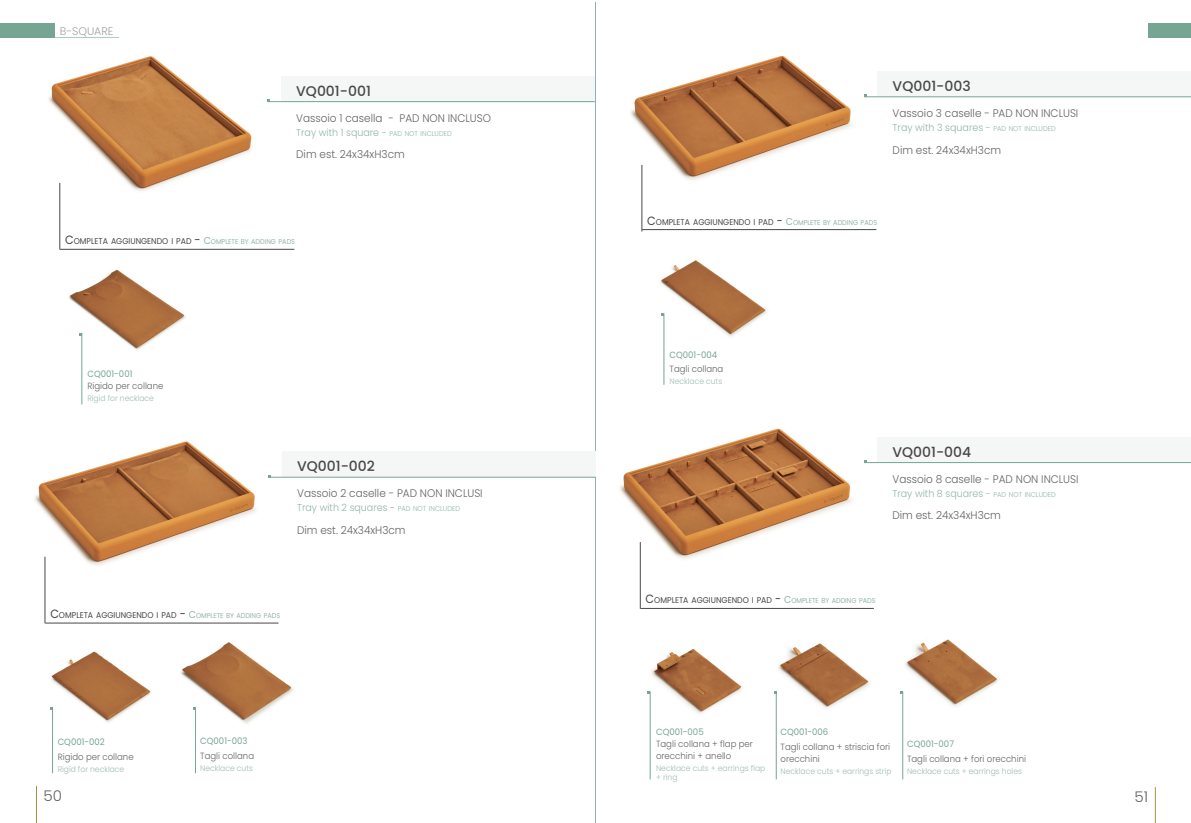
<style>
.page{position:relative;width:1191px;height:823px;background:#fff}
.page>*{position:absolute;margin:0;border:0;box-sizing:border-box;transform-origin:0 0}
.t1{font:300 14.7px "Poppins";color:#636363}
.tab_descrizioni{font:500 14px "Poppins";color:#484848}
.tab_descrizioni-2{font:300 11px "Poppins";color:#636363;scale:.95 1}
.tab_descrizioni-3{font:300 11px "Poppins";color:#636363}
.tab_descrizioni-4{font:300 10px "Poppins";color:#91b5a5;scale:.95 1}
.tab_descrizioni-5{font:300 9px/12px "Poppins";color:#636363;scale:.95 1}
.tab_descrizioni-6{font:9px "Poppins";color:#76a593;scale:.95 1}
.tab_descrizioni-7{font:8.4px "Poppins";color:#484848;scale:.93 1}
.tab_descrizioni-8{font:300 8px/9px "Poppins";color:#9ebdaf;scale:.95 1}
.s1{font-size:7px}
.s2{font-size:12px}
.s3{font-size:10px;color:#91b5a5}
.s4{font-size:7px;color:#91b5a5}
</style>
<div class="page">
<div style="left:0;top:23px;width:54px;height:15px;background:#77a594"></div>
<div style="left:1148px;top:23px;width:43px;height:15px;background:#77a594"></div>
<hr style="left:54px;top:37px;width:65px;height:1px;background:#76a593">
<hr style="left:595px;top:2px;width:1px;height:820px;background:#96acc1">
<hr style="left:36px;top:785px;width:1px;height:37px;background:#a98e47">
<hr style="left:1155px;top:786px;width:1px;height:36px;background:#a98e47">
<img style="left:49px;top:56px;width:203px;height:147px">
<div style="left:281px;top:76px;width:314px;height:25px;background:#f4f7f5"></div>
<hr style="left:268px;top:101px;width:327px;height:1px;background:#76a593">
<img style="left:69px;top:269px;width:116px;height:87px">
<hr style="left:60px;top:249px;width:234px;height:1px;background:#484848">
<hr style="left:60px;top:183px;width:1px;height:66px;background:#484848">
<hr style="left:82px;top:333px;width:1px;height:71px;background:#76a593">
<img style="left:50px;top:651px;width:101px;height:71px">
<img style="left:181px;top:642px;width:113px;height:82px">
<hr style="left:195px;top:706px;width:1px;height:66px;background:#76a593">
<img style="left:35px;top:441px;width:253px;height:149px">
<div style="left:282px;top:451px;width:313px;height:25px;background:#f4f7f5"></div>
<hr style="left:45px;top:622px;width:233px;height:1px;background:#484848">
<hr style="left:45px;top:556px;width:1px;height:67px;background:#484848">
<hr style="left:269px;top:476px;width:326px;height:1px;background:#76a593">
<hr style="left:52px;top:706px;width:1px;height:66px;background:#76a593">
<img style="left:631px;top:55px;width:221px;height:137px">
<img style="left:660px;top:260px;width:107px;height:89px">
<div style="left:878px;top:71px;width:313px;height:25px;background:#f4f7f5"></div>
<hr style="left:642px;top:229px;width:234px;height:1px;background:#484848">
<hr style="left:641px;top:165px;width:1px;height:66px;background:#484848">
<hr style="left:864px;top:97px;width:327px;height:1px;background:#76a593">
<hr style="left:663px;top:313px;width:1px;height:71px;background:#76a593">
<img style="left:620px;top:428px;width:232px;height:144px">
<div style="left:877px;top:436px;width:314px;height:26px;background:#f4f7f5"></div>
<hr style="left:640px;top:607px;width:234px;height:1px;background:#484848">
<hr style="left:640px;top:541px;width:1px;height:67px;background:#484848">
<hr style="left:864px;top:462px;width:327px;height:1px;background:#76a593">
<img style="left:651px;top:648px;width:92px;height:66px">
<img style="left:774px;top:643px;width:96px;height:77px">
<img style="left:900px;top:639px;width:99px;height:76px">
<hr style="left:650px;top:691px;width:1px;height:88px;background:#76a593">
<hr style="left:776px;top:691px;width:1px;height:88px;background:#76a593">
<hr style="left:902px;top:691px;width:1px;height:88px;background:#76a593">
<p class="tab_descrizioni-3" style="left:60px;top:25px;width:55px">B-SQUARE</p>
<p class="tab_descrizioni" style="left:296px;top:83px;width:76px">VQ001-001</p>
<p class="tab_descrizioni-2" style="left:296px;top:112px;width:206px">Vassoio 1 casella - PAD NON INCLUSO</p>
<p class="tab_descrizioni-4" style="left:296px;top:126px;width:165px">Tray with 1 square - <span class="s1">PAD NOT INCLUDED</span></p>
<p class="tab_descrizioni-2" style="left:296px;top:148px;width:116px">Dim est. 24x34xH3cm</p>
<p class="tab_descrizioni-7" style="left:65px;top:236px;width:248px"><span class="s2">C</span>OMPLETA AGGIUNGENDO I PAD <span class="s2">-</span> <span class="s3">C</span><span class="s4">OMPLETE BY ADDING PADS</span></p>
<p class="tab_descrizioni-6" style="left:87px;top:368px;width:49px">CQ001-001</p>
<p class="tab_descrizioni-5" style="left:87px;top:380px;width:81px">Rigido per collane</p>
<p class="tab_descrizioni-8" style="left:87px;top:394px;width:72px">Rigid for necklace</p>
<p class="tab_descrizioni" style="left:297px;top:458px;width:79px">VQ001-002</p>
<p class="tab_descrizioni-2" style="left:297px;top:487px;width:197px">Vassoio 2 caselle - PAD NON INCLUSI</p>
<p class="tab_descrizioni-4" style="left:297px;top:502px;width:173px">Tray with 2 squares - <span class="s1">PAD NOT INCLUDED</span></p>
<p class="tab_descrizioni-2" style="left:297px;top:523px;width:116px">Dim est. 24x34xH3cm</p>
<p class="tab_descrizioni-7" style="left:50px;top:609px;width:248px"><span class="s2">C</span>OMPLETA AGGIUNGENDO I PAD <span class="s2">-</span> <span class="s3">C</span><span class="s4">OMPLETE BY ADDING PADS</span></p>
<p class="tab_descrizioni-6" style="left:58px;top:736px;width:51px">CQ001-002</p>
<p class="tab_descrizioni-5" style="left:58px;top:750px;width:81px">Rigido per collane</p>
<p class="tab_descrizioni-8" style="left:58px;top:764px;width:72px">Rigid for necklace</p>
<p class="tab_descrizioni-6" style="left:200px;top:735px;width:51px">CQ001-003</p>
<p class="tab_descrizioni-5" style="left:200px;top:749px;width:58px">Tagli collana</p>
<p class="tab_descrizioni-8" style="left:200px;top:763px;width:57px">Necklace cuts</p>
<p class="tab_descrizioni" style="left:892px;top:78px;width:80px">VQ001-003</p>
<p class="tab_descrizioni-2" style="left:892px;top:107px;width:197px">Vassoio 3 caselle - PAD NON INCLUSI</p>
<p class="tab_descrizioni-4" style="left:892px;top:122px;width:173px">Tray with 3 squares - <span class="s1">PAD NOT INCLUDED</span></p>
<p class="tab_descrizioni-2" style="left:892px;top:143px;width:116px">Dim est. 24x34xH3cm</p>
<p class="tab_descrizioni-7" style="left:647px;top:217px;width:248px"><span class="s2">C</span>OMPLETA AGGIUNGENDO I PAD <span class="s2">-</span> <span class="s3">C</span><span class="s4">OMPLETE BY ADDING PADS</span></p>
<p class="tab_descrizioni-6" style="left:669px;top:349px;width:52px">CQ001-004</p>
<p class="tab_descrizioni-5" style="left:669px;top:363px;width:58px">Tagli collana</p>
<p class="tab_descrizioni-8" style="left:669px;top:377px;width:57px">Necklace cuts</p>
<p class="tab_descrizioni" style="left:892px;top:443px;width:80px">VQ001-004</p>
<p class="tab_descrizioni-2" style="left:892px;top:472px;width:197px">Vassoio 8 caselle - PAD NON INCLUSI</p>
<p class="tab_descrizioni-4" style="left:892px;top:487px;width:174px">Tray with 8 squares - <span class="s1">PAD NOT INCLUDED</span></p>
<p class="tab_descrizioni-2" style="left:892px;top:509px;width:116px">Dim est. 24x34xH3cm</p>
<p class="tab_descrizioni-7" style="left:645px;top:595px;width:248px"><span class="s2">C</span>OMPLETA AGGIUNGENDO I PAD <span class="s2">-</span> <span class="s3">C</span><span class="s4">OMPLETE BY ADDING PADS</span></p>
<p class="tab_descrizioni-6" style="left:656px;top:726px;width:52px">CQ001-005</p>
<p class="tab_descrizioni-5" style="left:656px;top:737px;width:104px">Tagli collana + flap per orecchini + anello</p>
<p class="tab_descrizioni-8" style="left:656px;top:763px;width:117px">Necklace cuts + earrings flap + ring</p>
<p class="tab_descrizioni-6" style="left:780px;top:726px;width:52px">CQ001-006</p>
<p class="tab_descrizioni-5" style="left:780px;top:740px;width:117px">Tagli collana + striscia fori orecchini</p>
<p class="tab_descrizioni-8" style="left:780px;top:766px;width:118px">Necklace cuts + earrings strip</p>
<p class="tab_descrizioni-6" style="left:907px;top:738px;width:51px">CQ001-007</p>
<p class="tab_descrizioni-5" style="left:907px;top:752px;width:127px">Tagli collana + fori orecchini</p>
<p class="tab_descrizioni-8" style="left:907px;top:766px;width:122px">Necklace cuts + earrings holes</p>
<h1 class="t1" style="left:43px;top:786px;width:20px">50</h1>
<h1 class="t1" style="left:1134px;top:787px;width:15px">51</h1>
</div>
